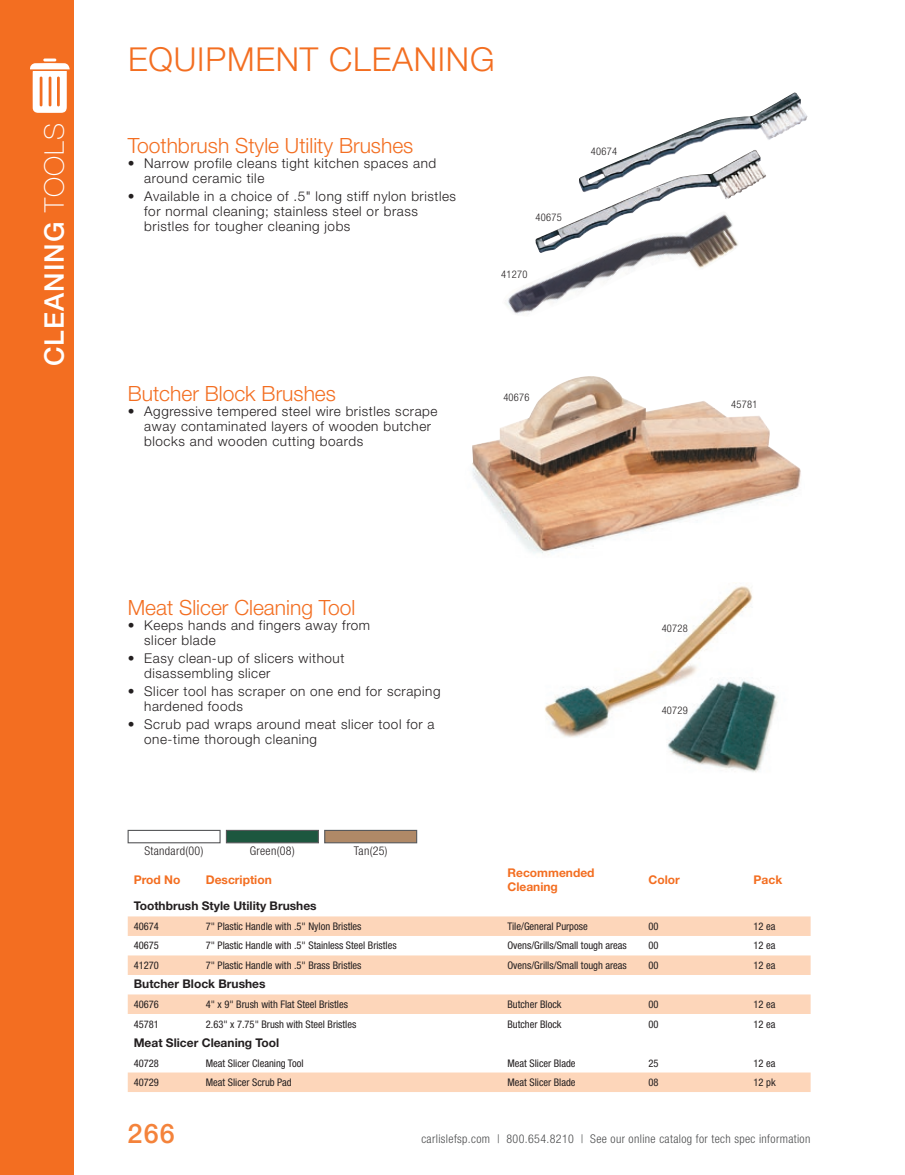
<style>
.page{position:relative;width:905px;height:1175px;background:#fff}
.page>*{position:absolute;margin:0;border:0;box-sizing:border-box;transform-origin:0 0}
.t1{font:300 33px "Helvetica Neue LT Std";letter-spacing:.025em;color:#f36e21}
.t2{font:500 27px "Helvetica Neue LT Std";letter-spacing:.04em;color:#fff}
.t3{font:500 27px "Helvetica Neue LT Std";color:#f4833b}
.t4{font:300 21px "Helvetica Neue LT Std";color:#f36e21}
.t5{font:300 13.5px/15px "Helvetica Neue LT Std";letter-spacing:.04em;color:#231f20}
.t6{font:300 condensed 12px "Helvetica Neue LT Std";letter-spacing:.03em;color:#4b4c4d}
.t7{font:700 12px "Helvetica Neue LT Std";color:#231f20}
.t8{font:700 12px/13.5px "Helvetica Neue LT Std";color:#f36e21}
.t9{font:300 condensed 12px "Helvetica Neue LT Std";letter-spacing:.03em;color:#231f20}
.t10{font:condensed 10.5px "Helvetica Neue LT Std";color:#231f20}
.t11{font:300 condensed 10.5px "Helvetica Neue LT Std";letter-spacing:.025em;color:#231f20}
.s1{font-weight:100}
</style>
<div class="page">
<div style="left:0;top:0;width:74px;height:1174px;background:#f36e21"></div>
<svg style="left:30px;top:59px;width:40px;height:54px"></svg>
<img style="left:545px;top:586px;width:233px;height:186px">
<svg style="left:128px;top:916px;width:682px;height:176px"></svg>
<img style="left:472px;top:376px;width:329px;height:179px">
<img style="left:579px;top:93px;width:228px;height:118px">
<img style="left:505px;top:211px;width:233px;height:103px">
<div style="left:128px;top:830px;width:92px;height:13px;background:#fff;border:1px solid #57585a"></div>
<div style="left:226px;top:830px;width:93px;height:13px;background:#1d573f;border:1px solid #57585a"></div>
<div style="left:324px;top:830px;width:93px;height:13px;background:#b08967;border:1px solid #57585a"></div>
<h2 class="t2" style="left:38px;top:366px;width:245px;rotate:-90deg">CLEANING <span class="s1">TOOLS</span></h2>
<h1 class="t1" style="left:128px;top:39px;width:368px">EQUIPMENT CLEANING</h1>
<h3 class="t4" style="left:128px;top:133px;width:287px">Toothbrush Style Utility Brushes</h3>
<p class="t5" style="left:144px;top:155px;width:293px;text-indent:-16px">• Narrow profile cleans tight kitchen spaces and around ceramic tile</p>
<p class="t5" style="left:144px;top:188px;width:313px;text-indent:-16px">• Available in a choice of .5" long stiff nylon bristles for normal cleaning; stainless steel or brass bristles for tougher cleaning jobs</p>
<p class="t11" style="left:535px;top:211px;width:28px">40675</p>
<p class="t11" style="left:501px;top:268px;width:28px">41270</p>
<p class="t11" style="left:591px;top:145px;width:28px">40674</p>
<h3 class="t4" style="left:128px;top:380px;width:210px">Butcher Block Brushes</h3>
<p class="t5" style="left:144px;top:403px;width:295px;text-indent:-16px">• Aggressive tempered steel wire bristles scrape away contaminated layers of wooden butcher blocks and wooden cutting boards</p>
<p class="t11" style="left:503px;top:391px;width:28px">40676</p>
<p class="t11" style="left:731px;top:398px;width:28px">45781</p>
<h3 class="t4" style="left:128px;top:595px;width:229px">Meat Slicer Cleaning Tool</h3>
<p class="t5" style="left:144px;top:617px;width:227px;text-indent:-16px">• Keeps hands and fingers away from slicer blade</p>
<p class="t5" style="left:144px;top:650px;width:202px;text-indent:-16px">• Easy clean-up of slicers without disassembling slicer</p>
<p class="t5" style="left:144px;top:683px;width:298px;text-indent:-16px">• Slicer tool has scraper on one end for scraping hardened foods</p>
<p class="t5" style="left:144px;top:716px;width:292px;text-indent:-16px">• Scrub pad wraps around meat slicer tool for a one-time thorough cleaning</p>
<p class="t9" style="left:144px;top:843px;width:61px">Standard(00)</p>
<p class="t9" style="left:250px;top:843px;width:47px">Green(08)</p>
<p class="t9" style="left:354px;top:843px;width:35px">Tan(25)</p>
<p class="t11" style="left:661px;top:622px;width:28px">40728</p>
<p class="t11" style="left:661px;top:704px;width:28px">40729</p>
<p class="t8" style="left:134px;top:873px;width:48px">Prod No</p>
<p class="t8" style="left:206px;top:873px;width:67px">Description</p>
<p class="t8" style="left:507px;top:866px;width:89px">Recommended<br>Cleaning</p>
<p class="t8" style="left:648px;top:873px;width:33px">Color</p>
<p class="t8" style="left:753px;top:873px;width:30px">Pack</p>
<p class="t7" style="left:134px;top:898px;width:184px">Toothbrush Style Utility Brushes</p>
<p class="t10" style="left:134px;top:920px;width:27px">40674</p>
<p class="t10" style="left:206px;top:920px;width:157px">7" Plastic Handle with .5" Nylon Bristles</p>
<p class="t10" style="left:507px;top:920px;width:82px">Tile/General Purpose</p>
<p class="t10" style="left:648px;top:920px;width:12px">00</p>
<p class="t10" style="left:753px;top:920px;width:23px">12 ea</p>
<p class="t10" style="left:134px;top:939px;width:27px">40675</p>
<p class="t10" style="left:206px;top:939px;width:192px">7" Plastic Handle with .5" Stainless Steel Bristles</p>
<p class="t10" style="left:507px;top:939px;width:121px">Ovens/Grills/Small tough areas</p>
<p class="t10" style="left:648px;top:939px;width:12px">00</p>
<p class="t10" style="left:753px;top:939px;width:23px">12 ea</p>
<p class="t10" style="left:134px;top:959px;width:27px">41270</p>
<p class="t10" style="left:206px;top:959px;width:157px">7" Plastic Handle with .5" Brass Bristles</p>
<p class="t10" style="left:507px;top:959px;width:121px">Ovens/Grills/Small tough areas</p>
<p class="t10" style="left:648px;top:959px;width:12px">00</p>
<p class="t10" style="left:753px;top:959px;width:23px">12 ea</p>
<p class="t7" style="left:134px;top:976px;width:133px">Butcher Block Brushes</p>
<p class="t10" style="left:134px;top:998px;width:27px">40676</p>
<p class="t10" style="left:206px;top:998px;width:144px">4" x 9" Brush with Flat Steel Bristles</p>
<p class="t10" style="left:507px;top:998px;width:56px">Butcher Block</p>
<p class="t10" style="left:648px;top:998px;width:12px">00</p>
<p class="t10" style="left:753px;top:998px;width:23px">12 ea</p>
<p class="t10" style="left:134px;top:1017px;width:27px">45781</p>
<p class="t10" style="left:206px;top:1017px;width:152px">2.63" x 7.75" Brush with Steel Bristles</p>
<p class="t10" style="left:507px;top:1017px;width:56px">Butcher Block</p>
<p class="t10" style="left:648px;top:1017px;width:12px">00</p>
<p class="t10" style="left:753px;top:1017px;width:23px">12 ea</p>
<p class="t7" style="left:134px;top:1034px;width:147px">Meat Slicer Cleaning Tool</p>
<p class="t10" style="left:134px;top:1056px;width:27px">40728</p>
<p class="t10" style="left:206px;top:1056px;width:99px">Meat Slicer Cleaning Tool</p>
<p class="t10" style="left:507px;top:1056px;width:70px">Meat Slicer Blade</p>
<p class="t10" style="left:648px;top:1056px;width:12px">25</p>
<p class="t10" style="left:753px;top:1056px;width:23px">12 ea</p>
<p class="t10" style="left:134px;top:1076px;width:27px">40729</p>
<p class="t10" style="left:206px;top:1076px;width:87px">Meat Slicer Scrub Pad</p>
<p class="t10" style="left:507px;top:1076px;width:70px">Meat Slicer Blade</p>
<p class="t10" style="left:648px;top:1076px;width:12px">08</p>
<p class="t10" style="left:753px;top:1076px;width:24px">12 pk</p>
<h2 class="t3" style="left:128px;top:1117px;width:49px">266</h2>
<p class="t6" style="left:421px;top:1132px;width:390px">carlislefsp.com | 800.654.8210 | See our online catalog for tech spec information</p>
</div>
